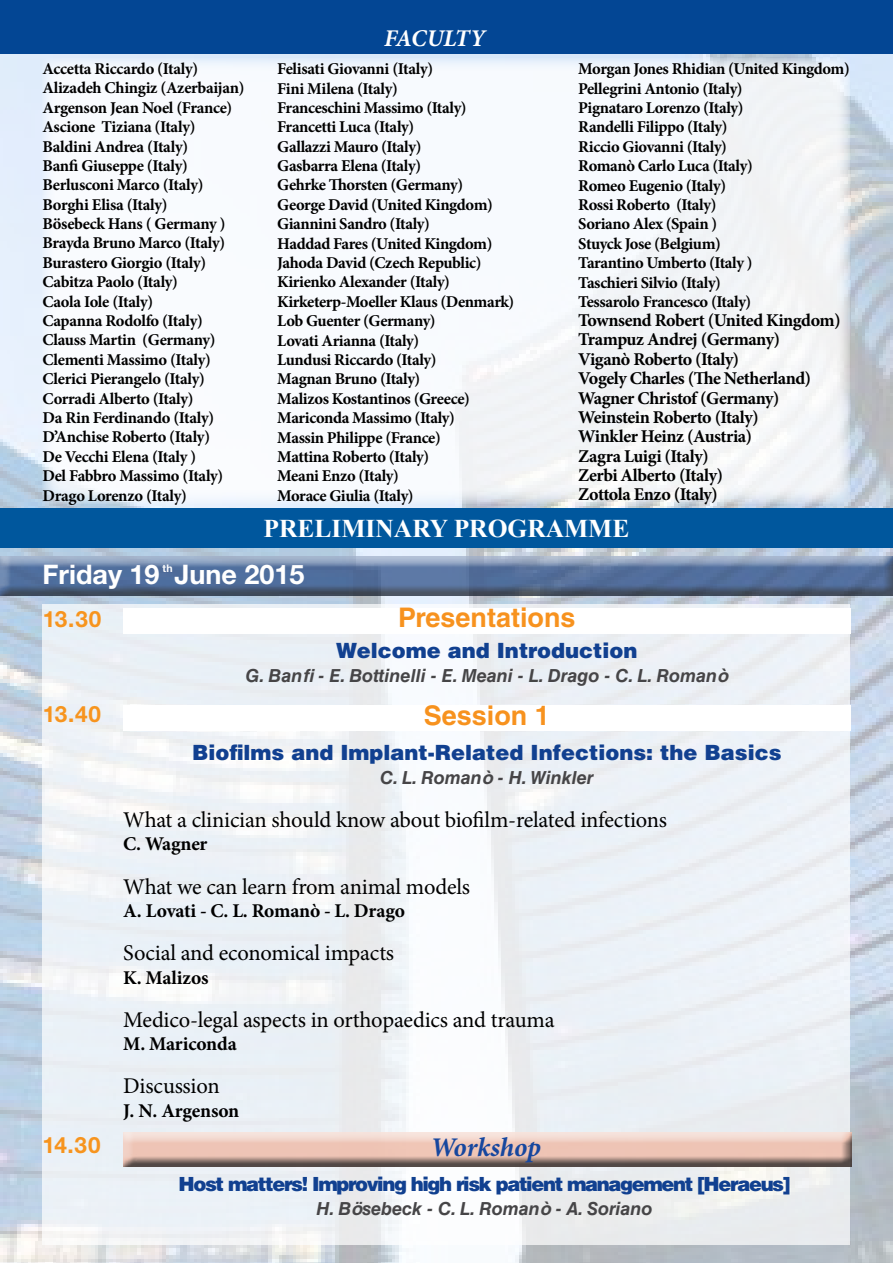
<style>
.page{position:relative;width:893px;height:1263px;background:#fff}
.page>*{position:absolute;margin:0;border:0;box-sizing:border-box;transform-origin:0 0}
.t1{font:700 27px "Helvetica LT Std";color:#f7921e}
.t2{font:700 27px "Helvetica Neue LT Std";color:#fff}
.t3{font:italic 700 27px "Minion Pro";letter-spacing:-.005em;color:#17479e}
.t4{font:700 25.5px "Times New Roman";color:#fff}
.t5{font:italic 700 24px "Minion Pro";letter-spacing:-.02em;color:#fff}
.t6{font:22.5px "Minion Pro";letter-spacing:-.01em;color:#000}
.t7{font:700 22.5px "Helvetica Neue LT Std";letter-spacing:.015em;color:#f7941e}
.t8{font:900 21px "Helvetica LT Std";color:#114090}
.t9{font:700 19.5px "Minion Pro";letter-spacing:-.01em;color:#000}
.t10{font:900 19.5px "Helvetica LT Std";letter-spacing:-.07em;color:#114090}
.t11{font:700 18px/19.4px "Minion Pro";letter-spacing:-.025em;color:#000}
.t12{font:italic 700 18px "Helvetica LT Std";color:#464547}
.t13{font:700 16.5px/19.4px "Minion Pro";letter-spacing:-.025em;color:#000}
.t14{font:700 10.5px "Helvetica Neue LT Std";color:#fff}
</style>
<div class="page">
<img style="left:0;top:54px;width:893px;height:1209px">
<svg style="left:43px;top:604px;width:807px;height:641px;fill:#ebf1f6"></svg>
<div style="left:112px;top:1121px;width:748px;height:46px;background:#fff;opacity:.75"></div>
<div style="left:117px;top:1125px;width:746px;height:42px;background:#000;opacity:.75"></div>
<div style="left:0;top:509px;width:893px;height:39px;background:#00579d"></div>
<div style="left:43px;top:58px;width:807px;height:446px;background:#f7fafe"></div>
<div style="left:0;top:0;width:893px;height:54px;background:#034694"></div>
<div style="left:0;top:545px;width:893px;height:51px;background:#fff;opacity:.75"></div>
<div style="left:0;top:549px;width:893px;height:47px;background:#000;opacity:.75"></div>
<div style="left:123px;top:608px;width:727px;height:25px;background:#fff"></div>
<div style="left:123px;top:705px;width:727px;height:26px;background:#fff"></div>
<h3 class="t5" style="left:384px;top:21px;width:103px">FACULTY</h3>
<p class="t13" style="left:43px;top:59px;width:203px">Accetta Riccardo (Italy)<br>Alizadeh Chingiz (Azerbaijan)<br>Argenson Jean Noel (France)<br>Ascione Tiziana (Italy)<br>Baldini Andrea (Italy)<br>Banfi Giuseppe (Italy)<br>Berlusconi Marco (Italy)<br>Borghi Elisa (Italy)<br>Bösebeck Hans ( Germany )<br>Brayda Bruno Marco (Italy)<br>Burastero Giorgio (Italy)<br>Cabitza Paolo (Italy)<br>Caola Iole (Italy)<br>Capanna Rodolfo (Italy)<br>Clauss Martin (Germany)<br>Clementi Massimo (Italy)<br>Clerici Pierangelo (Italy)<br>Corradi Alberto (Italy)<br>Da Rin Ferdinando (Italy)<br>D’Anchise Roberto (Italy)<br>De Vecchi Elena (Italy )<br>Del Fabbro Massimo (Italy)<br>Drago Lorenzo (Italy)</p>
<p class="t13" style="left:277px;top:59px;width:239px">Felisati Giovanni (Italy)<br>Fini Milena (Italy)<br>Franceschini Massimo (Italy)<br>Francetti Luca (Italy)<br>Gallazzi Mauro (Italy)<br>Gasbarra Elena (Italy)<br>Gehrke Thorsten (Germany)<br>George David (United Kingdom)<br>Giannini Sandro (Italy)<br>Haddad Fares (United Kingdom)<br>Jahoda David (Czech Republic)<br>Kirienko Alexander (Italy)<br>Kirketerp-Moeller Klaus (Denmark)<br>Lob Guenter (Germany)<br>Lovati Arianna (Italy)<br>Lundusi Riccardo (Italy)<br>Magnan Bruno (Italy)<br>Malizos Kostantinos (Greece)<br>Mariconda Massimo (Italy)<br>Massin Philippe (France)<br>Mattina Roberto (Italy)<br>Meani Enzo (Italy)<br>Morace Giulia (Italy)</p>
<p class="t13" style="left:578px;top:59px;width:273px">Morgan Jones Rhidian (United Kingdom)<br>Pellegrini Antonio (Italy)<br>Pignataro Lorenzo (Italy)<br>Randelli Filippo (Italy)<br>Riccio Giovanni (Italy)<br>Romanò Carlo Luca (Italy)<br>Romeo Eugenio (Italy)<br>Rossi Roberto (Italy)<br>Soriano Alex (Spain )<br>Stuyck Jose (Belgium)<br>Tarantino Umberto (Italy )<br>Taschieri Silvio (Italy)<br>Tessarolo Francesco (Italy)</p>
<p class="t11" style="left:578px;top:310px;width:264px">Townsend Robert (United Kingdom)<br>Trampuz Andrej (Germany)<br>Viganò Roberto (Italy)<br>Vogely Charles (The Netherland)<br>Wagner Christof (Germany)<br>Weinstein Roberto (Italy)<br>Winkler Heinz (Austria)<br>Zagra Luigi (Italy)<br>Zerbi Alberto (Italy)<br>Zottola Enzo (Italy)</p>
<h2 class="t4" style="left:264px;top:510px;width:367px">PRELIMINARY PROGRAMME</h2>
<h1 class="t2" style="left:43px;top:558px;width:264px">Friday 19 June 2015</h1>
<p class="t14" style="left:163px;top:562px;width:11px">th</p>
<h3 class="t7" style="left:43px;top:605px;width:60px">13.30</h3>
<h1 class="t1" style="left:398px;top:601px;width:179px">Presentations</h1>
<h3 class="t7" style="left:43px;top:700px;width:60px">13.40</h3>
<h3 class="t7" style="left:43px;top:1131px;width:60px">14.30</h3>
<p class="t8" style="left:336px;top:636px;width:303px">Welcome and Introduction</p>
<p class="t12" style="left:245px;top:664px;width:484px">G. Banfi - E. Bottinelli - E. Meani - L. Drago - C. L. Romanò</p>
<h1 class="t1" style="left:424px;top:699px;width:128px">Session 1</h1>
<p class="t8" style="left:192px;top:738px;width:591px">Biofilms and Implant-Related Infections: the Basics</p>
<p class="t12" style="left:380px;top:766px;width:215px">C. L. Romanò - H. Winkler</p>
<h3 class="t6" style="left:123px;top:805px;width:545px">What a clinician should know about biofilm-related infections</h3>
<p class="t9" style="left:123px;top:830px;width:86px">C. Wagner</p>
<h3 class="t6" style="left:123px;top:871px;width:348px">What we can learn from animal models</h3>
<p class="t9" style="left:123px;top:897px;width:283px">A. Lovati - C. L. Romanò - L. Drago</p>
<h3 class="t6" style="left:123px;top:938px;width:272px">Social and economical impacts</h3>
<p class="t9" style="left:123px;top:964px;width:87px">K. Malizos</p>
<h3 class="t6" style="left:123px;top:1004px;width:433px">Medico-legal aspects in orthopaedics and trauma</h3>
<p class="t9" style="left:123px;top:1030px;width:115px">M. Mariconda</p>
<h3 class="t6" style="left:123px;top:1071px;width:98px">Discussion</h3>
<p class="t9" style="left:123px;top:1097px;width:118px">J. N. Argenson</p>
<h1 class="t3" style="left:431px;top:1128px;width:112px">Workshop</h1>
<p class="t10" style="left:179px;top:1171px;width:613px">Host matters! Improving high risk patient management [Heraeus]</p>
<p class="t12" style="left:316px;top:1198px;width:338px">H. Bösebeck - C. L. Romanò - A. Soriano</p>
</div>
